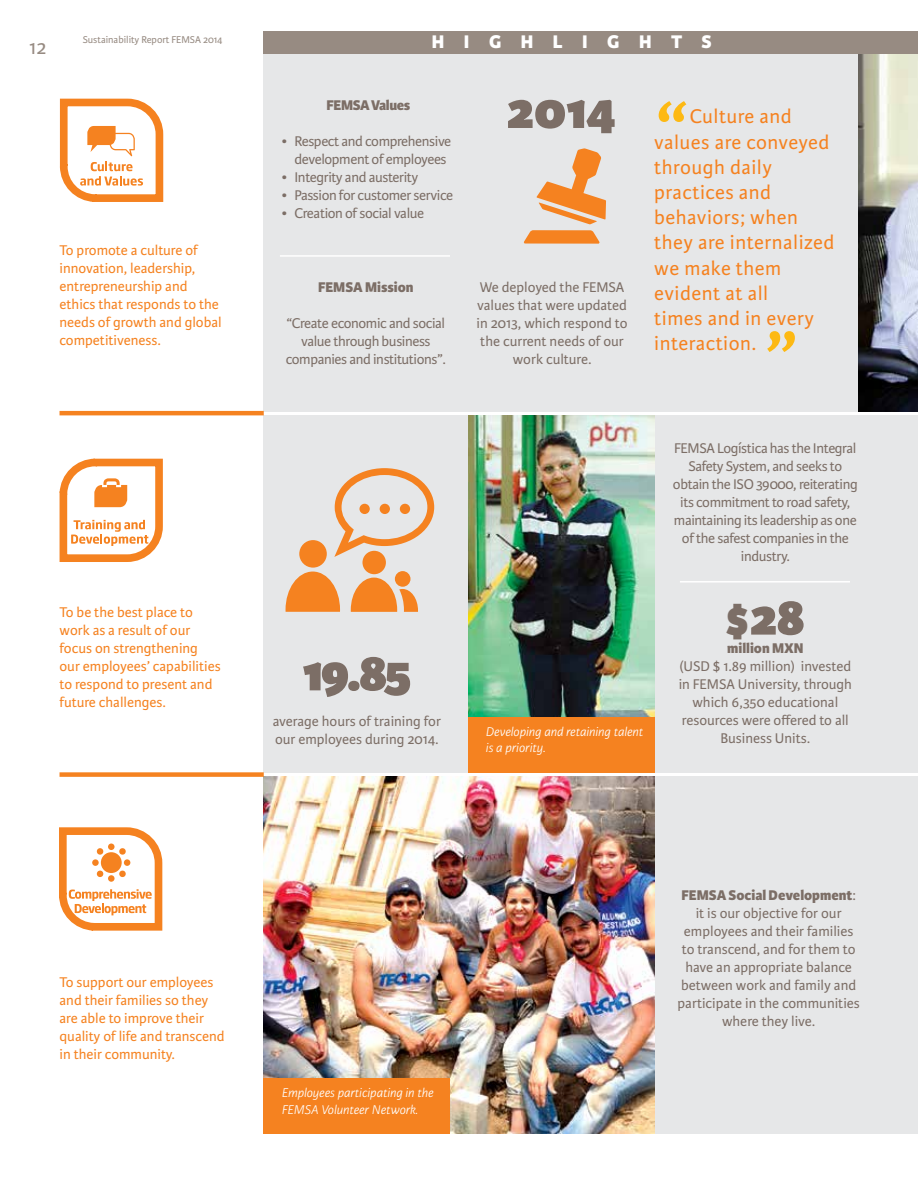
<style>
.page{position:relative;width:918px;height:1188px;background:#fff}
.page>*{position:absolute;margin:0;border:0;box-sizing:border-box;transform-origin:0 0}
.t1{font:90px "Karmina Sans";color:#fdb913}
.t2{font:800 54px "Karmina Sans";letter-spacing:-.025em;color:#7c6e66}
.t3{font:21px/25.2px "Karmina Sans";letter-spacing:.025em;color:#f58220}
.t4{font:21px "Karmina Sans";color:#978b82}
.t5{font:800 19.5px "Karmina Sans";letter-spacing:1em;color:#fff}
.t6{font:15px/18px "Karmina Sans";color:#7c6e66;text-align:center}
.t7{font:15px/18px "Karmina Sans";letter-spacing:-.02em;color:#7c6e66;text-align:center}
.t8{font:15px/18px "Karmina Sans";color:#f58220}
.t9{font:800 15px "Karmina Sans";color:#7c6e66}
.t10{font:800 15px "Karmina Sans";letter-spacing:-.025em;color:#7c6e66}
.t11{font:italic 300 13.5px/16.5px "Karmina Sans";color:#fff}
.t12{font:10.5px "Karmina Sans";color:#978b82}
.s1{font-size:45px}
.s2{font-weight:800}
</style>
<div class="page">
<div style="left:264px;top:54px;width:654px;height:357px;background:#e6e7e8"></div>
<div style="left:264px;top:415px;width:654px;height:358px;background:#e6e7e8"></div>
<div style="left:264px;top:777px;width:654px;height:357px;background:#e6e7e8"></div>
<img style="left:858px;top:54px;width:60px;height:357px">
<svg style="left:536px;top:148px;width:70px;height:76px"></svg>
<svg style="left:524px;top:230px;width:76px;height:14px"></svg>
<hr style="left:280px;top:255px;width:170px;height:2px;background:#fff">
<hr style="left:680px;top:581px;width:170px;height:2px;background:#fff">
<img style="left:264px;top:777px;width:390px;height:357px">
<svg style="left:286px;top:468px;width:148px;height:144px"></svg>
<hr style="left:60px;top:411px;width:204px;height:4px;background:#f58220">
<div style="left:60px;top:772px;width:204px;height:5px;background:#f58220"></div>
<img style="left:468px;top:415px;width:186px;height:302px">
<div style="left:264px;top:31px;width:654px;height:23px;background:#978b82"></div>
<svg style="left:59px;top:98px;width:105px;height:104px"></svg>
<svg style="left:59px;top:458px;width:104px;height:104px"></svg>
<svg style="left:59px;top:827px;width:104px;height:104px"></svg>
<div style="left:468px;top:717px;width:186px;height:55px;background:#f58220"></div>
<div style="left:264px;top:1079px;width:186px;height:55px;background:#f58220"></div>
<h3 class="t4" style="left:29px;top:35px;width:19px">12</h3>
<p class="t12" style="left:83px;top:33px;width:141px">Sustainability Report FEMSA 2014</p>
<p class="t8" style="left:60px;top:242px;width:164px">To promote a culture of innovation, leadership, entrepreneurship and ethics that responds to the needs of growth and global competitiveness.</p>
<p class="t8" style="left:60px;top:603px;width:163px">To be the best place to work as a result of our focus on strengthening our employees’ capabilities to respond to present and future challenges.</p>
<h3 class="t5" style="left:432px;top:30px;width:281px">HIGHLIGHTS</h3>
<p class="t10" style="left:327px;top:96px;width:85px">FEMSA Values</p>
<p class="t7" style="left:282px;top:132px;width:171px">• Respect and comprehensive development of employees</p>
<p class="t7" style="left:282px;top:168px;width:138px">• Integrity and austerity</p>
<p class="t7" style="left:282px;top:186px;width:173px">• Passion for customer service</p>
<p class="t7" style="left:282px;top:204px;width:144px">• Creation of social value</p>
<h2 class="t2" style="left:507px;top:78px;width:111px">2014</h2>
<p class="t9" style="left:318px;top:278px;width:97px">FEMSA Mission</p>
<p class="t7" style="left:286px;top:314px;width:162px">“Create economic and social value through business companies and institutions”.</p>
<p class="t6" style="left:477px;top:278px;width:153px">We deployed the FEMSA values that were updated in 2013, which respond to the current needs of our work culture.</p>
<h1 class="t1" style="left:654px;top:82px;width:37px">“</h1>
<h3 class="t3" style="left:654px;top:104px;width:181px;text-indent:36px">Culture and values are conveyed through daily practices and behaviors; when they are internalized we make them evident at all<br>times and in every interaction.</h3>
<h1 class="t1" style="left:764px;top:312px;width:36px">”</h1>
<h2 class="t2" style="left:302px;top:641px;width:111px">19.85</h2>
<p class="t6" style="left:273px;top:713px;width:170px;text-align:left">average hours of training for our employees during 2014.</p>
<p class="t11" style="left:486px;top:723px;width:159px">Developing and retaining talent is a priority.</p>
<p class="t7" style="left:673px;top:440px;width:186px">FEMSA Logística has the Integral<br>Safety System, and seeks to obtain the ISO 39000, reiterating its commitment to road safety, maintaining its leadership as one of the safest companies in the industry.</p>
<h2 class="t2" style="left:726px;top:585px;width:81px"><span class="s1">$</span>28</h2>
<p class="t9" style="left:727px;top:639px;width:78px">million MXN</p>
<p class="t6" style="left:679px;top:657px;width:175px">(USD $ 1.89 million) invested in FEMSA University, through which 6,350 educational resources were offered to all<br>Business Units.</p>
<p class="t8" style="left:60px;top:974px;width:167px">To support our employees and their families so they are able to improve their quality of life and transcend in their community.</p>
<p class="t11" style="left:282px;top:1085px;width:153px">Employees participating in the<br>FEMSA Volunteer Network.</p>
<p class="t6" style="left:678px;top:886px;width:184px"><span class="s2">FEMSA Social Development</span>: it is our objective for our employees and their families to transcend, and for them to have an appropriate balance between work and family and participate in the communities where they live.</p>
</div>
